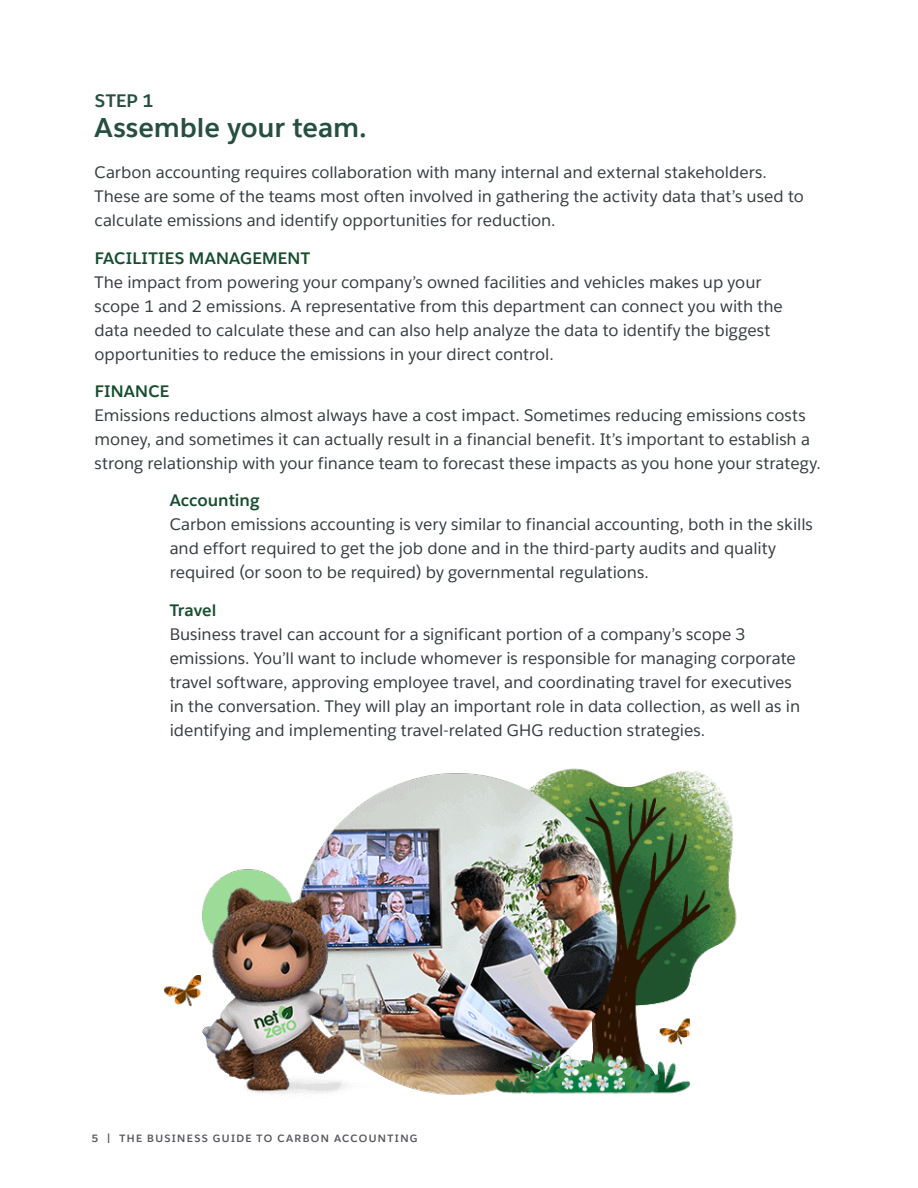
<style>
.page{position:relative;width:918px;height:1188px;background:#fff}
.page>*{position:absolute;margin:0;border:0;box-sizing:border-box;transform-origin:0 0}
.t1{font:700 27px "Salesforce Sans";letter-spacing:-.005em;color:#264e41}
.t2{font:700 18px "Salesforce Sans";color:#264e41}
.t3{font:16.5px/24px "Salesforce Sans";letter-spacing:-.005em;color:#373d3f}
.t4{font:700 16.5px "Salesforce Sans";letter-spacing:.01em;color:#184e30}
.t5{font:700 10.5px "Salesforce Sans";letter-spacing:.13em;color:#59575c}
</style>
<div class="page">
<img style="left:164px;top:768px;width:573px;height:331px">
<p class="t2" style="left:95px;top:89px;width:60px">STEP 1</p>
<h1 class="t1" style="left:95px;top:110px;width:274px">Assemble your team.</h1>
<p class="t3" style="left:95px;top:160px;width:711px">Carbon accounting requires collaboration with many internal and external stakeholders.<br>These are some of the teams most often involved in gathering the activity data that’s used to calculate emissions and identify opportunities for reduction.</p>
<p class="t4" style="left:95px;top:247px;width:217px">FACILITIES MANAGEMENT</p>
<p class="t3" style="left:95px;top:270px;width:690px">The impact from powering your company’s owned facilities and vehicles makes up your scope 1 and 2 emissions. A representative from this department can connect you with the data needed to calculate these and can also help analyze the data to identify the biggest opportunities to reduce the emissions in your direct control.</p>
<p class="t4" style="left:95px;top:381px;width:76px">FINANCE</p>
<p class="t3" style="left:95px;top:403px;width:728px">Emissions reductions almost always have a cost impact. Sometimes reducing emissions costs money, and sometimes it can actually result in a financial benefit. It’s important to establish a strong relationship with your finance team to forecast these impacts as you hone your strategy.</p>
<p class="t4" style="left:170px;top:490px;width:91px">Accounting</p>
<p class="t3" style="left:170px;top:513px;width:645px">Carbon emissions accounting is very similar to financial accounting, both in the skills and effort required to get the job done and in the third-party audits and quality required (or soon to be required) by governmental regulations.</p>
<p class="t4" style="left:170px;top:600px;width:48px">Travel</p>
<p class="t3" style="left:170px;top:622px;width:632px">Business travel can account for a significant portion of a company’s scope 3 emissions. You’ll want to include whomever is responsible for managing corporate travel software, approving employee travel, and coordinating travel for executives in the conversation. They will play an important role in data collection, as well as in identifying and implementing travel-related GHG reduction strategies.</p>
<p class="t5" style="left:92px;top:1131px;width:327px">5 | THE BUSINESS GUIDE TO CARBON ACCOUNTING</p>
</div>
